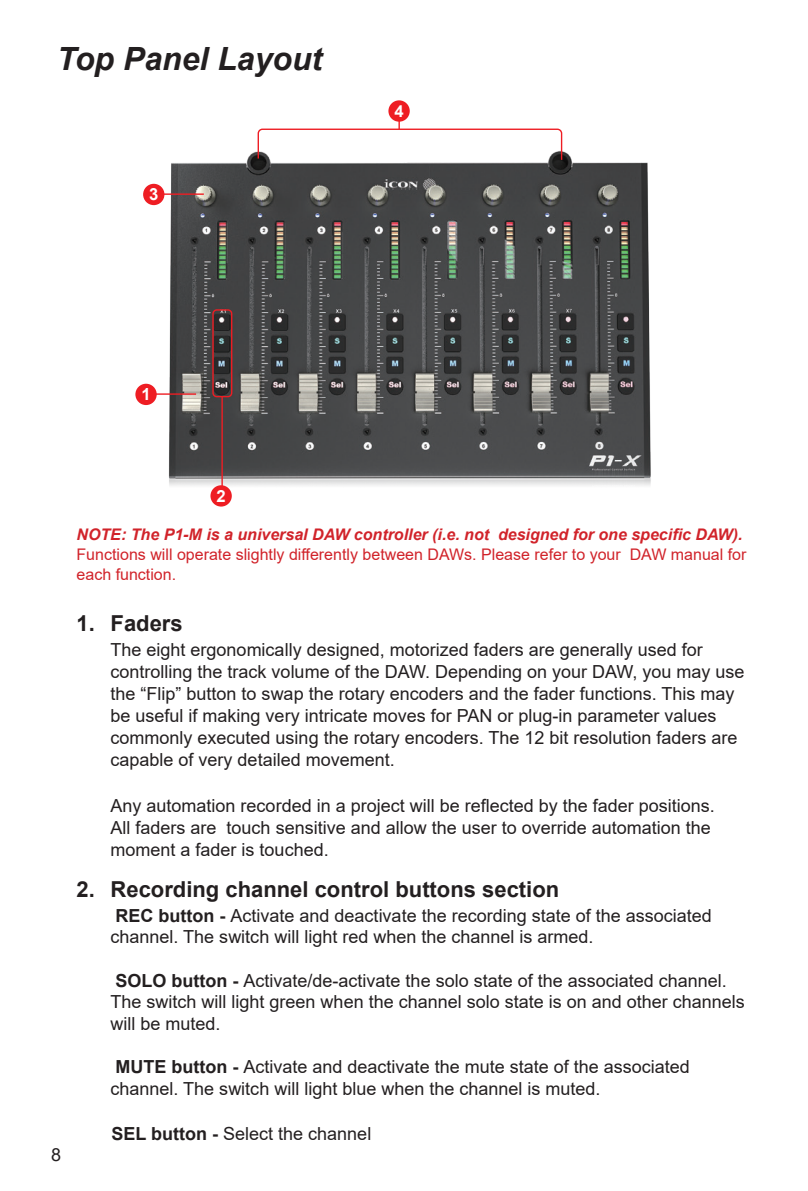
<style>
.page{position:relative;width:808px;height:1191px;background:#fff}
.page>*{position:absolute;margin:0;border:0;box-sizing:border-box;transform-origin:0 0}
.t1{font:italic 700 32px "Arial";color:#231f20}
.t2{font:700 22px "Arial";color:#231f20}
.Text{font:18px/22px "Arial";color:#231f20}
.t3{font:700 16.6px "Arial";color:#fff}
.Text-2{font:16px/20px "Arial";color:#d1232a}
.Text-3{font:italic 700 16px "Arial";color:#d1232a}
.s1{font-weight:700}
</style>
<div class="page">
<img style="left:137px;top:100px;width:514px;height:407px">
<div style="left:212px;top:309px;width:20px;height:88px;border:1px solid #ee1d23;border-radius:4px"></div>
<div style="left:135px;top:384px;width:22px;height:21px;background:#ee1d23;border-radius:50%"></div>
<div style="left:210px;top:485px;width:22px;height:21px;background:#ee1d23;border-radius:50%"></div>
<hr style="left:154px;top:393px;width:42px;height:2px;background:#ee1d23">
<div style="left:143px;top:184px;width:21px;height:21px;background:#ee1d23;border-radius:50%"></div>
<hr style="left:162px;top:193px;width:42px;height:2px;background:#ee1d23">
<hr style="left:221px;top:396px;width:2px;height:90px;background:#ee1d23">
<svg style="left:257px;top:115px;width:306px;height:46px"></svg>
<div style="left:388px;top:100px;width:22px;height:22px;background:#ee1d23;border-radius:50%"></div>
<p class="t1" style="left:57px;top:37px;width:267px">Top Panel Layout</p>
<p class="t3" style="left:149px;top:183px;width:11px">3</p>
<p class="t3" style="left:395px;top:99px;width:11px">4</p>
<p class="t3" style="left:142px;top:383px;width:11px">1</p>
<p class="t3" style="left:217px;top:484px;width:11px">2</p>
<p class="Text-3" style="left:77px;top:523px;width:667px">NOTE: The P1-M is a universal DAW controller (i.e. not designed for one specific DAW).</p>
<p class="Text-2" style="left:77px;top:544px;width:671px">Functions will operate slightly differently between DAWs. Please refer to your DAW manual for each function.</p>
<p class="Text" style="left:51px;top:1143px;width:12px">8</p>
<p class="t2" style="left:77px;top:607px;width:108px">1. Faders</p>
<p class="Text" style="left:111px;top:638px;width:635px">The eight ergonomically designed, motorized faders are generally used for controlling the track volume of the DAW. Depending on your DAW, you may use the “Flip” button to swap the rotary encoders and the fader functions. This may be useful if making very intricate moves for PAN or plug-in parameter values commonly executed using the rotary encoders. The 12 bit resolution faders are capable of very detailed movement.</p>
<p class="Text" style="left:111px;top:794px;width:606px">Any automation recorded in a project will be reflected by the fader positions.<br>All faders are touch sensitive and allow the user to override automation the moment a fader is touched.</p>
<p class="t2" style="left:77px;top:874px;width:484px">2. Recording channel control buttons section</p>
<p class="Text" style="left:111px;top:904px;width:603px"><span class="s1">REC button -</span> Activate and deactivate the recording state of the associated channel. The switch will light red when the channel is armed.</p>
<p class="Text" style="left:111px;top:969px;width:636px"><span class="s1">SOLO button -</span> Activate/de-activate the solo state of the associated channel.<br>The switch will light green when the channel solo state is on and other channels will be muted.</p>
<p class="Text" style="left:111px;top:1055px;width:581px"><span class="s1">MUTE button -</span> Activate and deactivate the mute state of the associated channel. The switch will light blue when the channel is muted.</p>
<p class="Text" style="left:112px;top:1122px;width:261px"><span class="s1">SEL button -</span> Select the channel</p>
</div>
